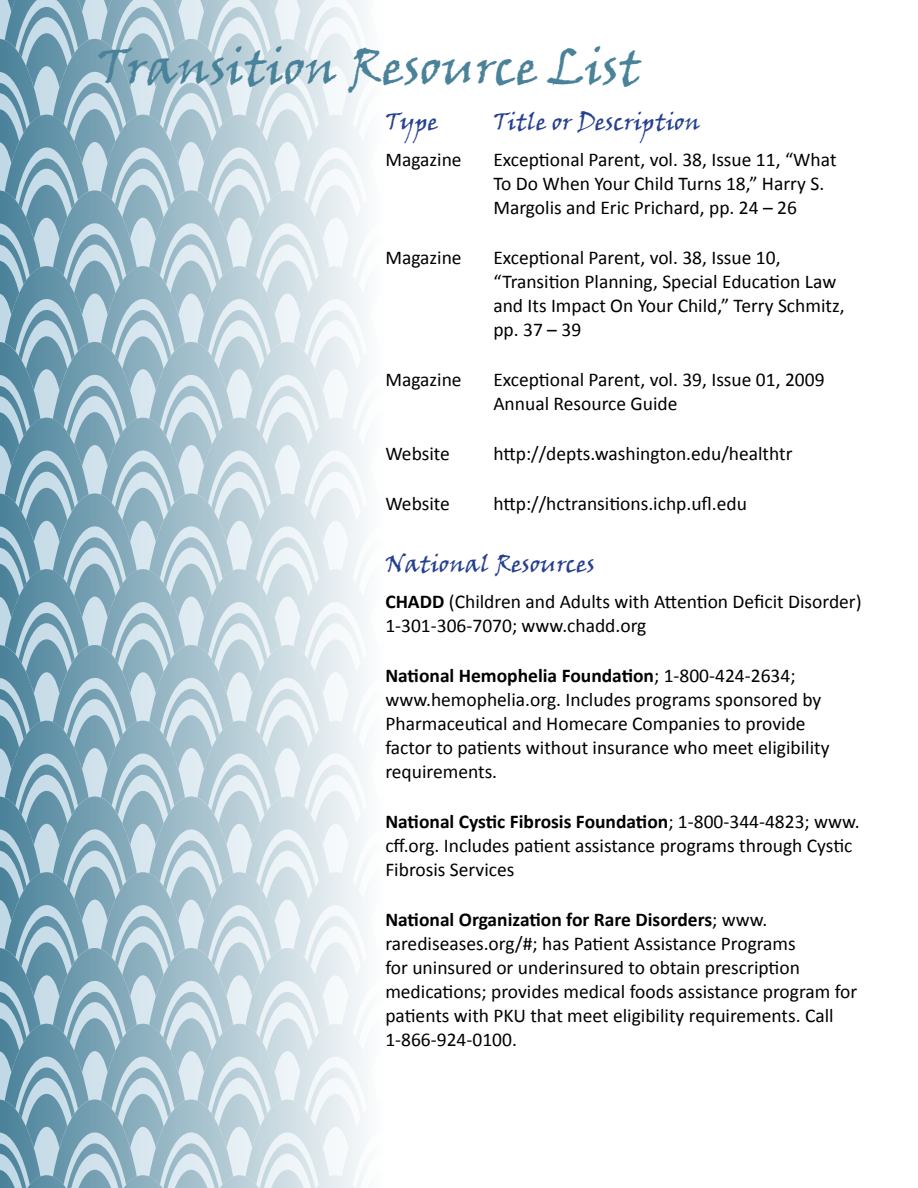
<style>
.page{position:relative;width:918px;height:1188px;background:#fff}
.page>*{position:absolute;margin:0;border:0;box-sizing:border-box;transform-origin:0 0}
.t1{font:49.5px "Viner Hand ITC";color:#4a829a}
.t2{font:24px "Viner Hand ITC";color:#25408f}
.t3{font:19.5px/24px "Calibri";color:#000}
.s1{font-weight:700}
</style>
<div class="page">
<svg style="left:5px;top:1072px;width:360px;height:28px;background:#bed3dd"></svg>
<svg style="left:0;top:948px;width:365px;height:124px;background:#b3cbd6"></svg>
<svg style="left:5px;top:921px;width:360px;height:76px;background:#b4ccd6"></svg>
<svg style="left:0;top:796px;width:365px;height:125px;background:#b3cbd6"></svg>
<svg style="left:5px;top:769px;width:360px;height:76px;background:#b4ccd6"></svg>
<svg style="left:0;top:645px;width:365px;height:124px;background:#b3cbd6"></svg>
<svg style="left:5px;top:618px;width:360px;height:76px;background:#b4ccd6"></svg>
<svg style="left:0;top:493px;width:365px;height:125px;background:#b3cbd6"></svg>
<svg style="left:5px;top:466px;width:360px;height:76px;background:#b4ccd6"></svg>
<svg style="left:0;top:342px;width:365px;height:124px;background:#b3cbd6"></svg>
<svg style="left:5px;top:315px;width:360px;height:76px;background:#b4ccd6"></svg>
<svg style="left:0;top:190px;width:365px;height:125px;background:#b3cbd6"></svg>
<svg style="left:5px;top:163px;width:360px;height:76px;background:#b4ccd6"></svg>
<svg style="left:0;top:88px;width:365px;height:75px;background:#b4ccd6"></svg>
<svg style="left:0;top:1100px;width:365px;height:88px;background:#b3cbd6"></svg>
<svg style="left:0;top:0;width:365px;height:88px;background:#b5cdd7"></svg>
<h1 class="t1" style="left:97px;top:36px;width:546px">Transition Resource List</h1>
<p class="t2" style="left:385px;top:107px;width:55px">Type</p>
<p class="t2" style="left:493px;top:107px;width:209px">Title or Description</p>
<p class="t3" style="left:385px;top:148px;width:78px">Magazine</p>
<p class="t3" style="left:493px;top:148px;width:345px">Exceptional Parent, vol. 38, Issue 11, “What<br>To Do When Your Child Turns 18,” Harry S.<br>Margolis and Eric Prichard, pp. 24 – 26</p>
<p class="t3" style="left:385px;top:246px;width:78px">Magazine</p>
<p class="t3" style="left:493px;top:246px;width:353px">Exceptional Parent, vol. 38, Issue 10, “Transition Planning, Special Education Law and Its Impact On Your Child,” Terry Schmitz, pp. 37 – 39</p>
<p class="t3" style="left:385px;top:368px;width:78px">Magazine</p>
<p class="t3" style="left:493px;top:368px;width:333px">Exceptional Parent, vol. 39, Issue 01, 2009<br>Annual Resource Guide</p>
<p class="t3" style="left:385px;top:441px;width:66px">Website</p>
<p class="t3" style="left:493px;top:441px;width:301px">http://depts.washington.edu/healthtr</p>
<p class="t3" style="left:385px;top:491px;width:66px">Website</p>
<p class="t3" style="left:493px;top:491px;width:255px">http://hctransitions.ichp.ufl.edu</p>
<p class="t2" style="left:385px;top:549px;width:211px">National Resources</p>
<p class="t3" style="left:385px;top:590px;width:478px"><span class="s1">CHADD</span> (Children and Adults with Attention Deficit Disorder)<br>1-301-306-7070; www.chadd.org</p>
<p class="t3" style="left:385px;top:663px;width:446px"><span class="s1">National Hemophelia Foundation</span>; 1-800-424-2634; www.hemophelia.org. Includes programs sponsored by Pharmaceutical and Homecare Companies to provide factor to patients without insurance who meet eligibility requirements.</p>
<p class="t3" style="left:385px;top:809px;width:476px"><span class="s1">National Cystic Fibrosis Foundation</span>; 1-800-344-4823; www. cff.org. Includes patient assistance programs through Cystic<br>Fibrosis Services</p>
<p class="t3" style="left:385px;top:907px;width:474px"><span class="s1">National Organization for Rare Disorders</span>; www. rarediseases.org/#; has Patient Assistance Programs<br>for uninsured or underinsured to obtain prescription medications; provides medical foods assistance program for patients with PKU that meet eligibility requirements. Call 1-866-924-0100.</p>
</div>
